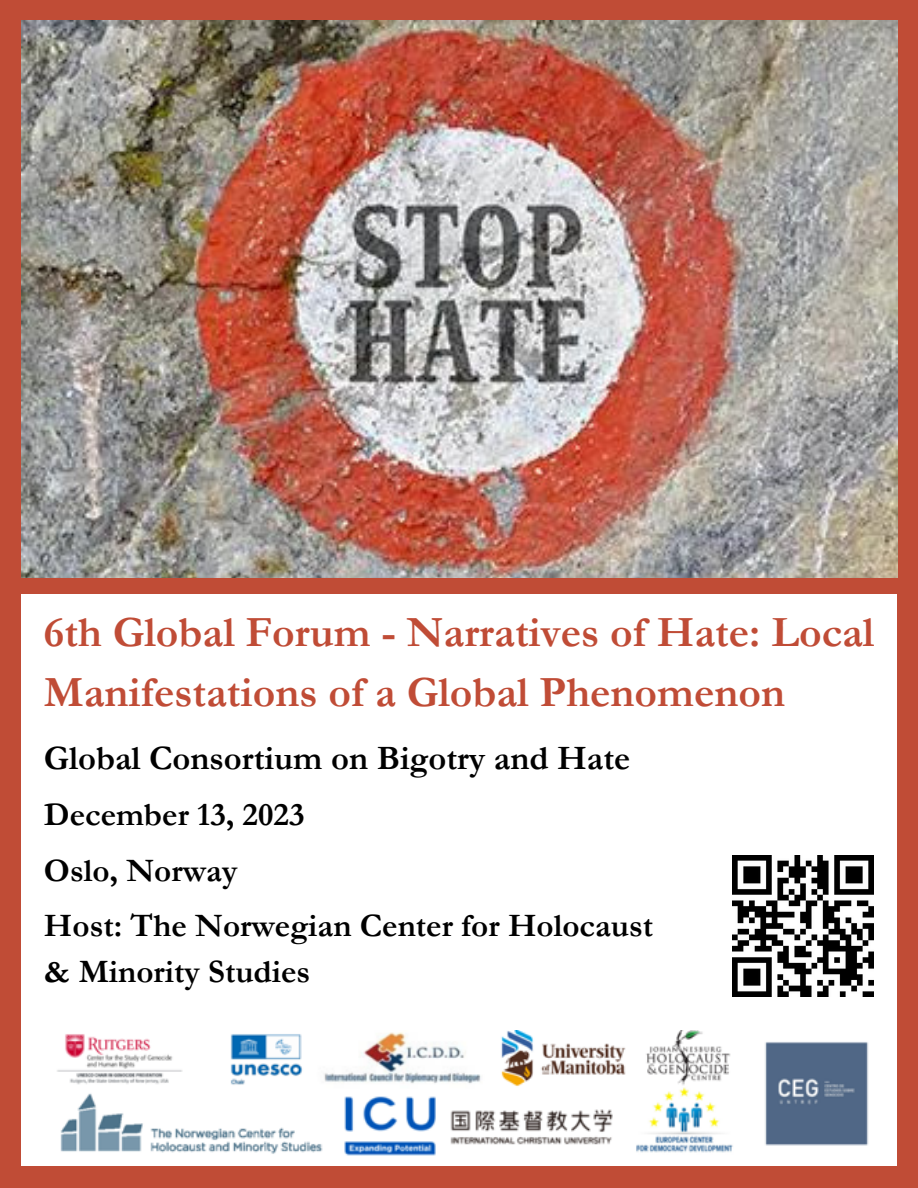
<style>
.page{position:relative;width:918px;height:1188px;background:#c04c36}
.page>*{position:absolute;margin:0;border:0;box-sizing:border-box;transform-origin:0 0}
.t1{font:700 43.5px/60.6px "Garamond";color:#c04c36}
.t2{font:700 34.5px "Garamond";color:#000}
.t3{font:700 33px "Garamond";color:#000}
</style>
<div class="page">
<img style="left:21px;top:20px;width:876px;height:557px">
<div style="left:21px;top:594px;width:875px;height:572px;background:#fff"></div>
<img style="left:57px;top:1031px;width:812px;height:125px">
<img style="left:732px;top:855px;width:142px;height:142px">
<p class="t1" style="left:44px;top:602px;width:832px">6th Global Forum - Narratives of Hate: Local<br>Manifestations of a Global Phenomenon</p>
<p class="t2" style="left:44px;top:739px;width:588px">Global Consortium on Bigotry and Hate</p>
<p class="t3" style="left:44px;top:797px;width:262px">December 13, 2023</p>
<p class="t3" style="left:44px;top:852px;width:195px">Oslo, Norway</p>
<p class="t3" style="left:44px;top:908px;width:611px">Host: The Norwegian Center for Holocaust</p>
<p class="t3" style="left:44px;top:954px;width:268px">&amp; Minority Studies</p>
</div>
